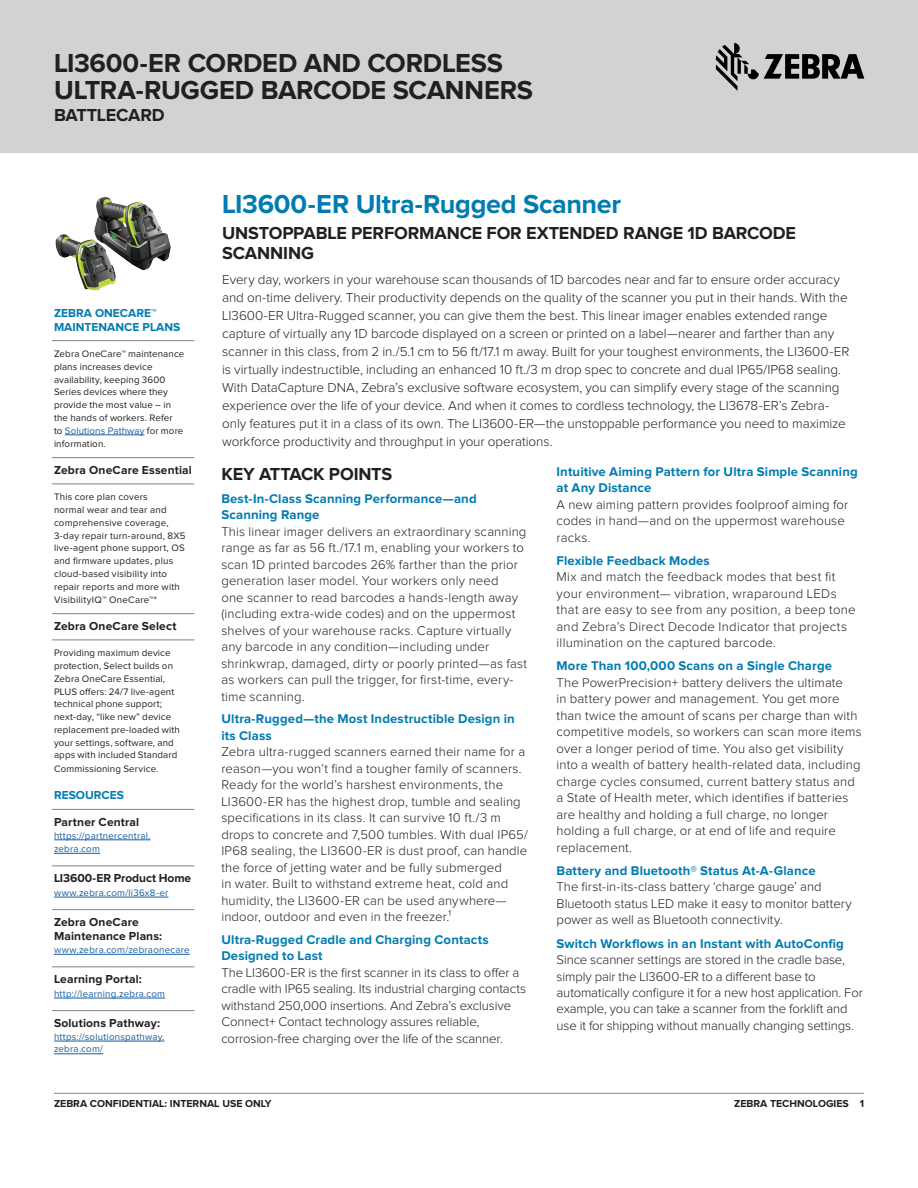
<style>
.page{position:relative;width:918px;height:1188px;background:#fff}
.page>*{position:absolute;margin:0;border:0;box-sizing:border-box;transform-origin:0 0}
.t1{font:700 27px/27px "Proxima Nova";letter-spacing:-.01em;color:#231f20}
.t2{font:700 27px "Proxima Nova";letter-spacing:-.01em;color:#007cb1}
.t3{font:700 18px/20.2px "Proxima Nova";letter-spacing:-.01em;color:#231f20}
.t4{font:300 13.5px/18px "Proxima Nova";letter-spacing:-.005em;color:#231f20}
.t5{font:300 13.2px/16.5px "Proxima Nova";letter-spacing:.01em;color:#231f20}
.t6{font:300 13.2px/16.5px "Proxima Nova";letter-spacing:-.01em;color:#231f20}
.t7{font:700 13.2px/16.2px "Proxima Nova";letter-spacing:.01em;color:#007cb1}
.t8{font:700 12px/13.5px "Proxima Nova";letter-spacing:.01em;color:#231f20}
.t9{font:700 12px/13.5px "Proxima Nova";color:#007cb1}
.t10{font:700 10.5px "Proxima Nova";color:#231f20}
.t11{font:9.75px/12.9px "Proxima Nova";letter-spacing:.015em;color:#231f20}
.t12{font:9.75px/13.5px "Proxima Nova";letter-spacing:.025em;color:#175d9e}
.s1{font-weight:700}
.s2{color:#175d9e}
</style>
<div class="page">
<div style="left:0;top:0;width:918px;height:153px;background:#d1d2d3"></div>
<hr style="left:54px;top:1093px;width:810px;height:1px;background:#7e868d">
<svg style="left:716px;top:43px;width:148px;height:48px"></svg>
<hr style="left:52px;top:340px;width:142px;height:1px;background:#7e868d">
<hr style="left:65px;top:435px;width:79px;height:1px;background:#175d9e">
<hr style="left:52px;top:457px;width:142px;height:1px;background:#7e868d">
<hr style="left:52px;top:484px;width:142px;height:1px;background:#7e868d">
<hr style="left:52px;top:613px;width:142px;height:1px;background:#7e868d">
<hr style="left:52px;top:640px;width:142px;height:1px;background:#7e868d">
<hr style="left:52px;top:809px;width:142px;height:1px;background:#7e868d">
<hr style="left:54px;top:840px;width:97px;height:1px;background:#175d9e">
<hr style="left:54px;top:853px;width:46px;height:1px;background:#175d9e">
<hr style="left:52px;top:866px;width:142px;height:1px;background:#7e868d">
<hr style="left:54px;top:897px;width:114px;height:1px;background:#175d9e">
<hr style="left:52px;top:909px;width:142px;height:1px;background:#7e868d">
<hr style="left:54px;top:954px;width:136px;height:1px;background:#175d9e">
<hr style="left:52px;top:967px;width:142px;height:1px;background:#7e868d">
<hr style="left:54px;top:998px;width:111px;height:1px;background:#175d9e">
<hr style="left:52px;top:1010px;width:142px;height:1px;background:#7e868d">
<hr style="left:54px;top:1041px;width:111px;height:1px;background:#175d9e">
<hr style="left:54px;top:1054px;width:49px;height:1px;background:#175d9e">
<img style="left:55px;top:197px;width:116px;height:93px">
<h1 class="t1" style="left:54px;top:51px;width:481px">LI3600-ER CORDED AND CORDLESS<br>ULTRA-RUGGED BARCODE SCANNERS</h1>
<h2 class="t3" style="left:54px;top:105px;width:112px">BATTLECARD</h2>
<p class="t9" style="left:54px;top:307px;width:128px">ZEBRA ONECARE™<br>MAINTENANCE PLANS</p>
<p class="t11" style="left:54px;top:348px;width:132px">Zebra OneCare<span class="s1">™</span> maintenance plans increases device availability, keeping 3600<br>Series devices where they provide the most value – in the hands of workers. Refer<br>to <span class="s2">Solutions Pathway</span> for more information.</p>
<p class="t8" style="left:54px;top:464px;width:139px">Zebra OneCare Essential</p>
<p class="t11" style="left:54px;top:491px;width:133px">This core plan covers<br>normal wear and tear and comprehensive coverage,<br>3-day repair turn-around, 8X5 live-agent phone support, OS and firmware updates, plus cloud-based visibility into repair reports and more with<br>VisibilityIQ™ OneCare<span class="s1">™</span>*</p>
<p class="t8" style="left:54px;top:620px;width:124px">Zebra OneCare Select</p>
<p class="t11" style="left:54px;top:647px;width:127px">Providing maximum device protection, Select builds on<br>Zebra OneCare Essential,<br>PLUS offers: 24/7 live-agent technical phone support; next-day, “like new” device replacement pre-loaded with your settings, software, and apps with included Standard<br>Commissioning Service.</p>
<p class="t9" style="left:54px;top:789px;width:72px">RESOURCES</p>
<p class="t8" style="left:54px;top:816px;width:87px">Partner Central</p>
<p class="t12" style="left:54px;top:829px;width:98px">https://partnercentral. zebra.com</p>
<p class="t8" style="left:54px;top:872px;width:139px">LI3600-ER Product Home</p>
<p class="t12" style="left:54px;top:886px;width:116px">www.zebra.com/li36x8-er</p>
<p class="t8" style="left:54px;top:916px;width:110px">Zebra OneCare<br>Maintenance Plans:</p>
<p class="t12" style="left:54px;top:943px;width:137px">www.zebra.com/zebraonecare</p>
<p class="t8" style="left:54px;top:973px;width:89px">Learning Portal:</p>
<p class="t12" style="left:54px;top:987px;width:113px">http://learning.zebra.com</p>
<p class="t8" style="left:54px;top:1017px;width:108px">Solutions Pathway:</p>
<p class="t12" style="left:54px;top:1031px;width:112px;line-height:12.8px">https://solutionspathway. zebra.com/</p>
<h1 class="t2" style="left:222px;top:192px;width:400px">LI3600-ER Ultra-Rugged Scanner</h1>
<h2 class="t3" style="left:222px;top:224px;width:575px">UNSTOPPABLE PERFORMANCE FOR EXTENDED RANGE 1D BARCODE<br>SCANNING</h2>
<p class="t4" style="left:222px;top:271px;width:629px">Every day, workers in your warehouse scan thousands of 1D barcodes near and far to ensure order accuracy and on-time delivery. Their productivity depends on the quality of the scanner you put in their hands. With the LI3600-ER Ultra-Rugged scanner, you can give them the best. This linear imager enables extended range capture of virtually any 1D barcode displayed on a screen or printed on a label—nearer and farther than any scanner in this class, from 2 in./5.1 cm to 56 ft/17.1 m away. Built for your toughest environments, the LI3600-ER is virtually indestructible, including an enhanced 10 ft./3 m drop spec to concrete and dual IP65/IP68 sealing.<br>With DataCapture DNA, Zebra’s exclusive software ecosystem, you can simplify every stage of the scanning experience over the life of your device. And when it comes to cordless technology, the LI3678-ER’s Zebra&shy;only features put it in a class of its own. The LI3600-ER—the unstoppable performance you need to maximize workforce productivity and throughput in your operations.</p>
<h2 class="t3" style="left:221px;top:465px;width:172px">KEY ATTACK POINTS</h2>
<p class="t7" style="left:221px;top:491px;width:257px">Best-In-Class Scanning Performance—and<br>Scanning Range</p>
<p class="t5" style="left:221px;top:523px;width:307px">This linear imager delivers an extraordinary scanning range as far as 56 ft./17.1 m, enabling your workers to scan 1D printed barcodes 26% farther than the prior generation laser model. Your workers only need<br>one scanner to read barcodes a hands-length away (including extra-wide codes) and on the uppermost shelves of your warehouse racks. Capture virtually any barcode in any condition—including under shrinkwrap, damaged, dirty or poorly printed—as fast as workers can pull the trigger, for first-time, every&shy;time scanning.</p>
<p class="t7" style="left:221px;top:711px;width:295px">Ultra-Rugged—the Most Indestructible Design in its Class</p>
<p class="t5" style="left:221px;top:744px;width:308px">Zebra ultra-rugged scanners earned their name for a reason—you won’t find a tougher family of scanners.<br>Ready for the world’s harshest environments, the LI3600-ER has the highest drop, tumble and sealing specifications in its class. It can survive 10 ft./3 m drops to concrete and 7,500 tumbles. With dual IP65/ IP68 sealing, the LI3600-ER is dust proof, can handle the force of jetting water and be fully submerged<br>in water. Built to withstand extreme heat, cold and humidity, the LI3600-ER can be used anywhere— indoor, outdoor and even in the freezer.¹</p>
<p class="t7" style="left:221px;top:932px;width:269px">Ultra-Rugged Cradle and Charging Contacts<br>Designed to Last</p>
<p class="t6" style="left:221px;top:964px;width:306px">The LI3600-ER is the first scanner in its class to offer a cradle with IP65 sealing. Its industrial charging contacts withstand 250,000 insertions. And Zebra’s exclusive Connect+ Contact technology assures reliable, corrosion-free charging over the life of the scanner.</p>
<p class="t7" style="left:557px;top:464px;width:303px">Intuitive Aiming Pattern for Ultra Simple Scanning at Any Distance</p>
<p class="t5" style="left:557px;top:497px;width:293px">A new aiming pattern provides foolproof aiming for codes in hand—and on the uppermost warehouse racks.</p>
<p class="t7" style="left:557px;top:553px;width:155px">Flexible Feedback Modes</p>
<p class="t5" style="left:557px;top:569px;width:301px">Mix and match the feedback modes that best fit your environment— vibration, wraparound LEDs that are easy to see from any position, a beep tone and Zebra’s Direct Decode Indicator that projects illumination on the captured barcode.</p>
<p class="t7" style="left:557px;top:658px;width:277px">More Than 100,000 Scans on a Single Charge</p>
<p class="t5" style="left:557px;top:674px;width:307px">The PowerPrecision+ battery delivers the ultimate<br>in battery power and management. You get more than twice the amount of scans per charge than with competitive models, so workers can scan more items over a longer period of time. You also get visibility into a wealth of battery health-related data, including charge cycles consumed, current battery status and a State of Health meter, which identifies if batteries are healthy and holding a full charge, no longer holding a full charge, or at end of life and require replacement.</p>
<p class="t7" style="left:557px;top:863px;width:261px">Battery and Bluetooth® Status At-A-Glance</p>
<p class="t5" style="left:557px;top:879px;width:297px">The first-in-its-class battery ‘charge gauge’ and<br>Bluetooth status LED make it easy to monitor battery power as well as Bluetooth connectivity.</p>
<p class="t7" style="left:557px;top:936px;width:289px">Switch Workflows in an Instant with AutoConfig</p>
<p class="t6" style="left:557px;top:952px;width:308px">Since scanner settings are stored in the cradle base, simply pair the LI3600-ER to a different base to automatically configure it for a new host application. For example, you can take a scanner from the forklift and use it for shipping without manually changing settings.</p>
<p class="t10" style="left:54px;top:1099px;width:219px">ZEBRA CONFIDENTIAL: INTERNAL USE ONLY</p>
<p class="t10" style="left:734px;top:1099px;width:131px">ZEBRA TECHNOLOGIES 1</p>
</div>
